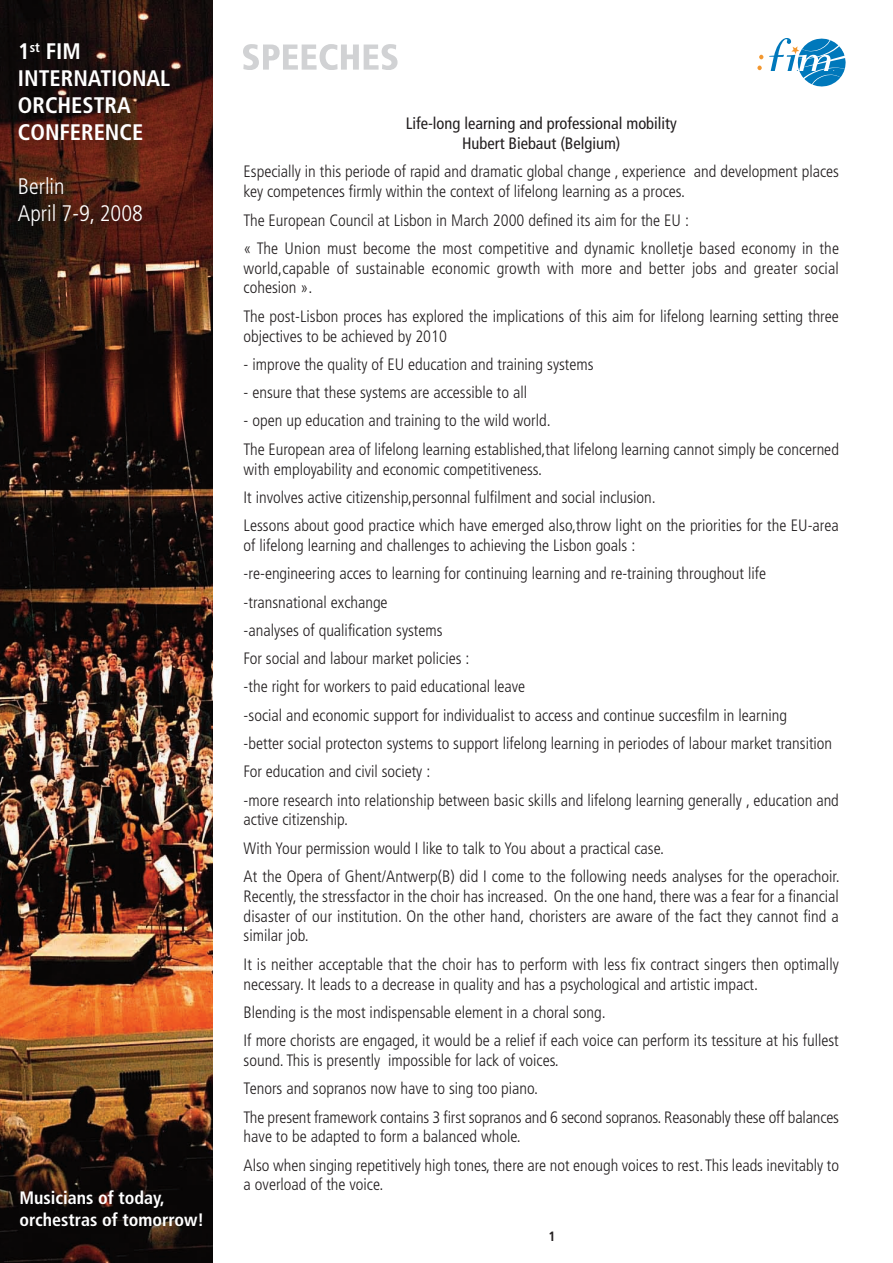
<style>
.page{position:relative;width:893px;height:1263px;background:#fff}
.page>*{position:absolute;margin:0;border:0;box-sizing:border-box;transform-origin:0 0}
.t1{font:700 condensed 22.5px/27px "Frutiger";color:#fff}
.t2{font:300 condensed 22.5px/27px "Frutiger";color:#fff}
.t3{font:700 condensed 18px/21.6px "Frutiger";color:#fff}
.t4{font:300 condensed 16.5px/28.3px "Frutiger";color:#231f20}
.t5{font:condensed 16.5px/19.8px "Frutiger";color:#231f20;text-align:center}
.t6{font:700 condensed 13.5px "Frutiger";color:#231f20}
</style>
<div class="page">
<img style="left:0;top:0;width:213px;height:1263px">
<svg style="left:757px;top:38px;width:89px;height:48px"></svg>
<svg style="left:243px;top:44px;width:155px;height:26px"></svg>
<h1 class="t1" style="left:18px;top:40px;width:154px">1<sup>st</sup> FIM<br>INTERNATIONAL<br>ORCHESTRA<br>CONFERENCE</h1>
<h1 class="t2" style="left:18px;top:175px;width:126px">Berlin<br>April 7-9, 2008</h1>
<p class="t3" style="left:20px;top:1188px;width:186px">Musicians of today, orchestras of tomorrow!</p>
<p class="t5" style="left:406px;top:115px;width:272px">Life-long learning and professional mobility<br>Hubert Biebaut (Belgium)</p>
<p class="t4" style="left:244px;top:163px;width:597px;line-height:19.8px">Especially in this periode of rapid and dramatic global change , experience and development places key competences firmly within the context of lifelong learning as a proces.</p>
<p class="t4" style="left:244px;top:207px;width:597px">The European Council at Lisbon in March 2000 defined its aim for the EU :<br>« The Union must become the most competitive and dynamic knolletje based economy in the</p>
<p class="t4" style="left:244px;top:259px;width:597px;line-height:19.8px">world,capable of sustainable economic growth with more and better jobs and greater social cohesion ».</p>
<p class="t4" style="left:244px;top:307px;width:597px;line-height:19.8px">The post-Lisbon proces has explored the implications of this aim for lifelong learning setting three objectives to be achieved by 2010</p>
<p class="t4" style="left:244px;top:351px;width:351px">- improve the quality of EU education and training systems</p>
<p class="t4" style="left:244px;top:380px;width:285px">- ensure that these systems are accessible to all</p>
<p class="t4" style="left:244px;top:408px;width:597px">- open up education and training to the wild world.<br>The European area of lifelong learning established,that lifelong learning cannot simply be concerned</p>
<p class="t4" style="left:244px;top:456px;width:597px">with employability and economic competitiveness.<br>It involves active citizenship,personnal fulfilment and social inclusion.<br>Lessons about good practice which have emerged also,throw light on the priorities for the EU-area</p>
<p class="t4" style="left:244px;top:532px;width:597px">of lifelong learning and challenges to achieving the Lisbon goals :<br>-re-engineering acces to learning for continuing learning and re-training throughout life -transnational exchange<br>-analyses of qualification systems<br>For social and labour market policies :<br>-the right for workers to paid educational leave<br>-social and economic support for individualist to access and continue succesfilm in learning<br>-better social protecton systems to support lifelong learning in periodes of labour market transition For education and civil society :<br>-more research into relationship between basic skills and lifelong learning generally , education and</p>
<p class="t4" style="left:244px;top:807px;width:598px">active citizenship.<br>With Your permission would I like to talk to You about a practical case.<br>At the Opera of Ghent/Antwerp(B) did I come to the following needs analyses for the operachoir.</p>
<p class="t4" style="left:244px;top:887px;width:597px;line-height:19.8px;text-align:justify">Recently, the stressfactor in the choir has increased. On the one hand, there was a fear for a financial disaster of our institution. On the other hand, choristers are aware of the fact they cannot find a similar job.</p>
<p class="t4" style="left:244px;top:955px;width:597px;line-height:19.8px">It is neither acceptable that the choir has to perform with less fix contract singers then optimally necessary. It leads to a decrease in quality and has a psychological and artistic impact.</p>
<p class="t4" style="left:244px;top:999px;width:597px">Blending is the most indispensable element in a choral song.<br>If more chorists are engaged, it would be a relief if each voice can perform its tessiture at his fullest</p>
<p class="t4" style="left:244px;top:1047px;width:597px">sound. This is presently impossible for lack of voices.<br>Tenors and sopranos now have to sing too piano.<br>The present framework contains 3 first sopranos and 6 second sopranos. Reasonably these off balances</p>
<p class="t4" style="left:244px;top:1124px;width:597px">have to be adapted to form a balanced whole.<br>Also when singing repetitively high tones, there are not enough voices to rest. This leads inevitably to</p>
<p class="t4" style="left:244px;top:1172px;width:141px">a overload of the voice.</p>
<p class="t6" style="left:549px;top:1231px;width:9px">1</p>
</div>
